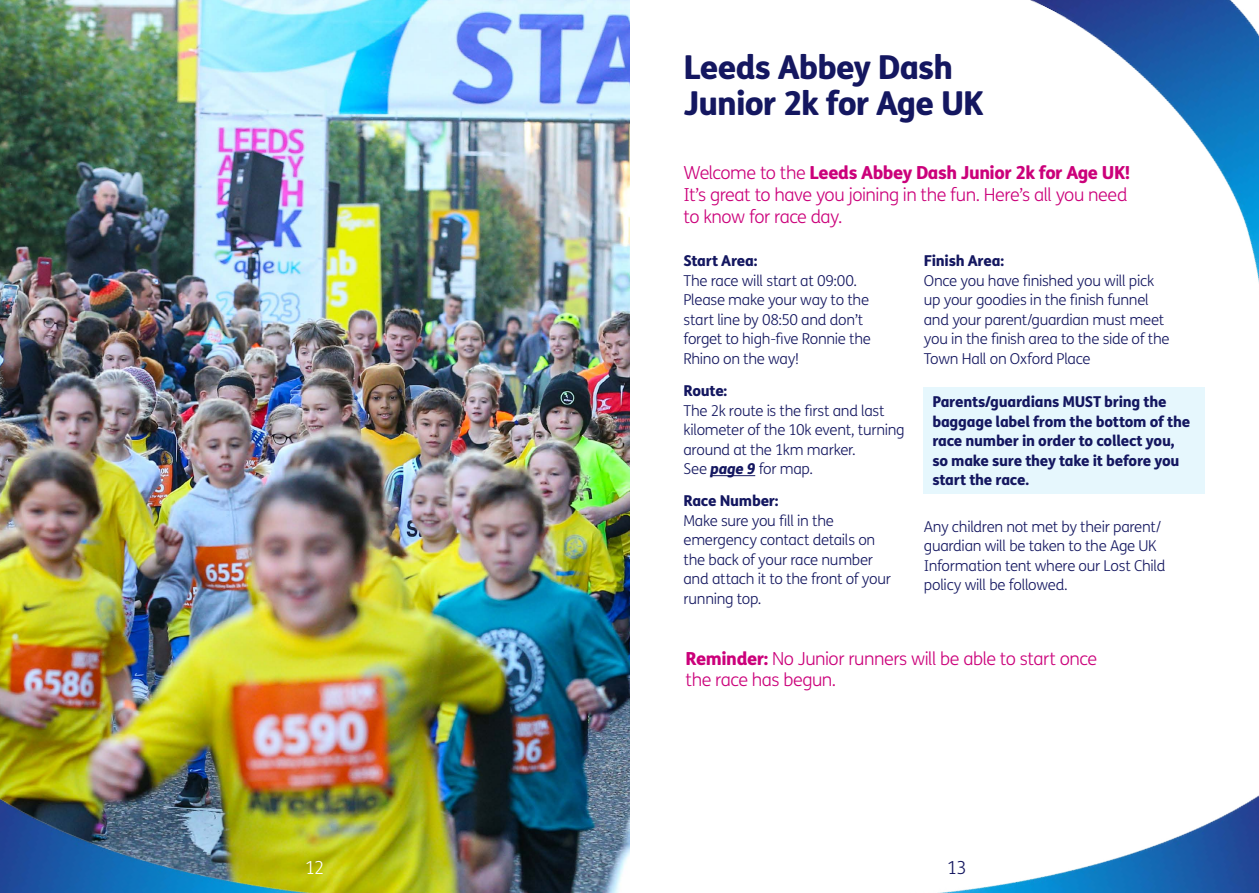
<style>
.page{position:relative;width:1259px;height:893px;background:#fff}
.page>*{position:absolute;margin:0;border:0;box-sizing:border-box;transform-origin:0 0}
.t1{font:800 33px/36px "FS Me";letter-spacing:-.03em;color:#141760}
.t2{font:300 18px/21.6px "FS Me";letter-spacing:-.025em;color:#cb007a}
.t3{font:300 18px "FS Me";color:#141760}
.t4{font:300 18px "FS Me";color:#fff}
.t5{font:300 15px/19.5px "FS Me";letter-spacing:-.02em;color:#141760}
.t6{font:800 15px/19.5px "FS Me";letter-spacing:-.015em;color:#141760}
.s1{font-weight:800}
.s2{font-weight:800;font-style:italic}
</style>
<div class="page">
<img style="left:938px;top:795px;width:321px;height:98px">
<img style="left:1030px;top:0;width:229px;height:283px">
<img style="left:0;top:0;width:629px;height:893px">
<img style="left:0;top:502px;width:400px;height:391px">
<hr style="left:710px;top:475px;width:45px;height:1px;background:#141760">
<div style="left:924px;top:388px;width:281px;height:106px;background:#e6f7fd"></div>
<p class="t4" style="left:305px;top:855px;width:21px">12</p>
<h1 class="t1" style="left:683px;top:47px;width:302px">Leeds Abbey Dash<br>Junior 2k for Age UK</h1>
<p class="t2" style="left:683px;top:162px;width:448px">Welcome to the <span class="s1">Leeds Abbey Dash Junior 2k for Age UK!<br></span>It’s great to have you joining in the fun. Here’s all you need to know for race day.</p>
<p class="t6" style="left:924px;top:251px;width:82px">Finish Area:</p>
<p class="t5" style="left:924px;top:270px;width:247px">Once you have finished you will pick up your goodies in the finish funnel and your parent/guardian must meet you in the finish area to the side of the Town Hall on Oxford Place</p>
<p class="t6" style="left:683px;top:251px;width:75px">Start Area:</p>
<p class="t5" style="left:683px;top:270px;width:189px">The race will start at 09:00.<br>Please make your way to the start line by 08:50 and don’t forget to high-five Ronnie the<br>Rhino on the way!</p>
<p class="t6" style="left:683px;top:380px;width:45px">Route:</p>
<p class="t5" style="left:683px;top:400px;width:223px">The 2k route is the first and last kilometer of the 10k event, turning around at the 1km marker.<br>See <span class="s2">page 9</span> for map.</p>
<p class="t6" style="left:683px;top:491px;width:97px">Race Number:</p>
<p class="t5" style="left:683px;top:510px;width:209px">Make sure you fill in the emergency contact details on the back of your race number and attach it to the front of your running top.</p>
<p class="t6" style="left:932px;top:391px;width:259px">Parents/guardians MUST bring the baggage label from the bottom of the race number in order to collect you, so make sure they take it before you start the race.</p>
<p class="t5" style="left:924px;top:516px;width:243px">Any children not met by their parent/ guardian will be taken to the Age UK Information tent where our Lost Child policy will be followed.</p>
<p class="t2" style="left:685px;top:647px;width:413px"><span class="s1">Reminder:</span> No Junior runners will be able to start once the race has begun.</p>
<p class="t3" style="left:947px;top:855px;width:21px">13</p>
</div>
